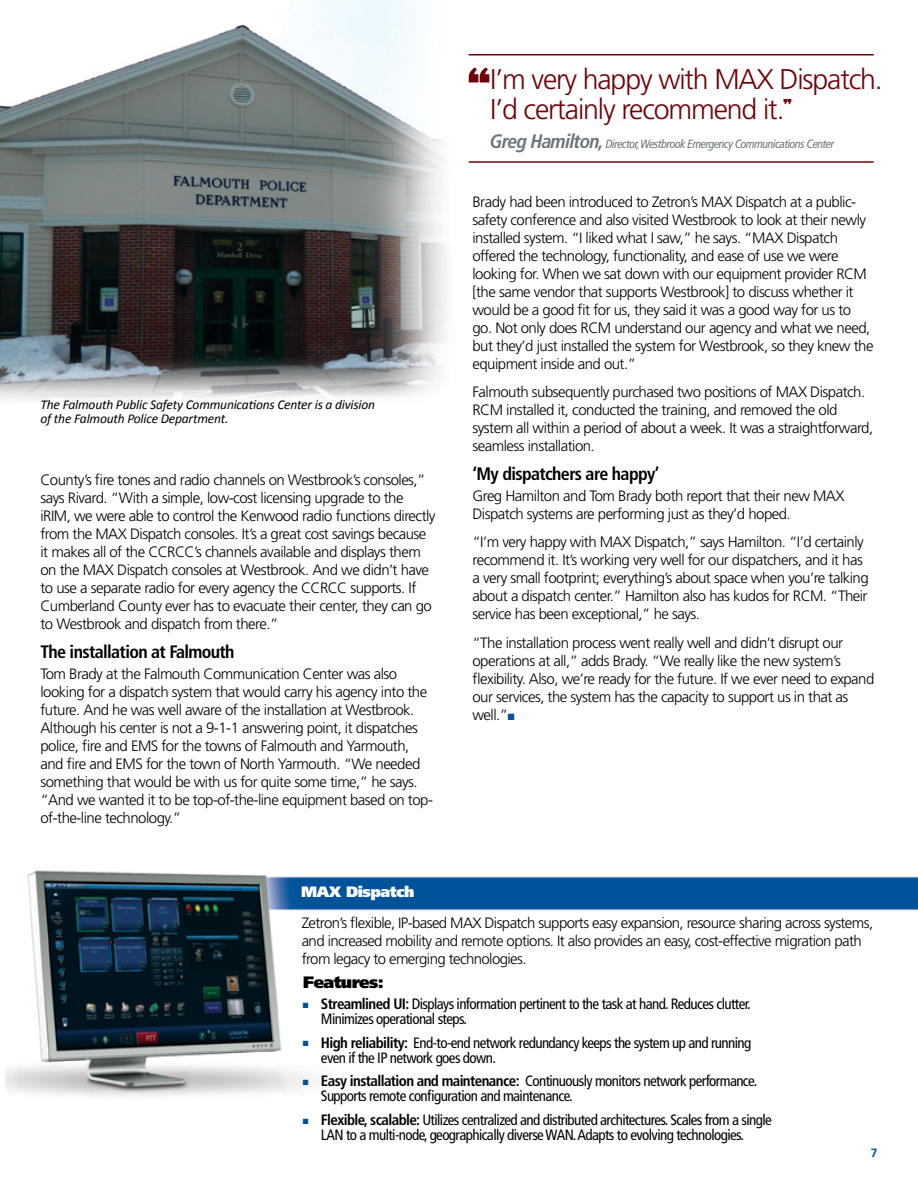
<style>
.page{position:relative;width:918px;height:1188px;background:#fff}
.page>*{position:absolute;margin:0;border:0;box-sizing:border-box;transform-origin:0 0}
.t1{font:300 28.5px/30px "Frutiger LT Std";letter-spacing:-.04em;color:#700008}
.t2{font:700 condensed 18px "Frutiger LT Std";letter-spacing:-.035em;color:#000}
.t3{font:900 16.5px "Frutiger LT Std";letter-spacing:-.03em;color:#000}
.t4{font:300 15px/18px "Frutiger LT Std";letter-spacing:-.035em;color:#000}
.t5{font:condensed 15px/15px "Frutiger LT Std";letter-spacing:-.04em;color:#000}
.t6{font:900 15px "Frutiger LT Std";letter-spacing:-.03em;color:#fff}
.t7{font:italic 13.5px/14.2px "Calibri";letter-spacing:-.015em;color:#000}
.t8{font:italic condensed 12px "Frutiger LT Pro";letter-spacing:-.04em;color:#6b767c}
.t9{font:700 12px "Frutiger LT Std";color:#00539b}
.s1{font-family:"Haettenschweiler";font-weight:400}
.s2{font-weight:700;font-size:19.5px}
.s3{color:#00539b}
.s4{font-weight:700}
</style>
<div class="page">
<img style="left:0;top:0;width:447px;height:401px">
<img style="left:5px;top:870px;width:913px;height:226px">
<hr style="left:469px;top:54px;width:405px;height:2px;background:#700008">
<hr style="left:469px;top:161px;width:405px;height:2px;background:#700008">
<svg style="left:469px;top:67px;width:20px;height:15px"></svg>
<p class="t7" style="left:40px;top:396px;width:336px">The Falmouth Public Safety Communications Center is a division of the Falmouth Police Department.</p>
<p class="t4" style="left:41px;top:471px;width:397px">County’s fire tones and radio channels on Westbrook’s consoles,” says Rivard. “With a simple, low-cost licensing upgrade to the iRIM, we were able to control the Kenwood radio functions directly from the MAX Dispatch consoles. It’s a great cost savings because it makes all of the CCRCC’s channels available and displays them on the MAX Dispatch consoles at Westbrook. And we didn’t have to use a separate radio for every agency the CCRCC supports. If Cumberland County ever has to evacuate their center, they can go to Westbrook and dispatch from there.”</p>
<p class="t2" style="left:40px;top:641px;width:196px">The installation at Falmouth</p>
<p class="t4" style="left:40px;top:665px;width:394px">Tom Brady at the Falmouth Communication Center was also looking for a dispatch system that would carry his agency into the future. And he was well aware of the installation at Westbrook.<br>Although his center is not a 9-1-1 answering point, it dispatches police, fire and EMS for the towns of Falmouth and Yarmouth, and fire and EMS for the town of North Yarmouth. “We needed something that would be with us for quite some time,” he says. “And we wanted it to be top-of-the-line equipment based on top&shy;of-the-line technology.”</p>
<p class="t6" style="left:301px;top:882px;width:115px">MAX Dispatch</p>
<h1 class="t1" style="left:490px;top:65px;width:394px">I’m very happy with MAX Dispatch.<br>I’d certainly recommend it.<span class="s1">”</span></h1>
<p class="t8" style="left:490px;top:137px;width:346px"><span class="s2">Greg Hamilton,</span> Director, Westbrook Emergency Communications Center</p>
<p class="t4" style="left:472px;top:193px;width:403px">Brady had been introduced to Zetron’s MAX Dispatch at a public&shy;safety conference and also visited Westbrook to look at their newly installed system. “I liked what I saw,” he says. “MAX Dispatch offered the technology, functionality, and ease of use we were looking for. When we sat down with our equipment provider RCM [the same vendor that supports Westbrook] to discuss whether it would be a good fit for us, they said it was a good way for us to go. Not only does RCM understand our agency and what we need, but they’d just installed the system for Westbrook, so they knew the equipment inside and out.”</p>
<p class="t4" style="left:472px;top:383px;width:402px">Falmouth subsequently purchased two positions of MAX Dispatch.<br>RCM installed it, conducted the training, and removed the old system all within a period of about a week. It was a straightforward, seamless installation.</p>
<p class="t2" style="left:472px;top:463px;width:188px">‘My dispatchers are happy’</p>
<p class="t4" style="left:472px;top:487px;width:374px">Greg Hamilton and Tom Brady both report that their new MAX<br>Dispatch systems are performing just as they’d hoped.</p>
<p class="t4" style="left:472px;top:533px;width:398px">“I’m very happy with MAX Dispatch,” says Hamilton. “I’d certainly recommend it. It’s working very well for our dispatchers, and it has a very small footprint; everything’s about space when you’re talking about a dispatch center.” Hamilton also has kudos for RCM. “Their service has been exceptional,” he says.</p>
<p class="t4" style="left:472px;top:634px;width:403px">“The installation process went really well and didn’t disrupt our operations at all,” adds Brady. “We really like the new system’s flexibility. Also, we’re ready for the future. If we ever need to expand our services, the system has the capacity to support us in that as well.”<span class="s3">■</span></p>
<p class="t4" style="left:302px;top:914px;width:573px">Zetron’s flexible, IP-based MAX Dispatch supports easy expansion, resource sharing across systems, and increased mobility and remote options. It also provides an easy, cost-effective migration path from legacy to emerging technologies.</p>
<p class="t3" style="left:303px;top:972px;width:82px">Features:</p>
<p class="t5" style="left:321px;top:997px;width:431px;text-indent:-32px"><span class="s3">•</span> <span class="s3">■</span> <span class="s4">Streamlined UI:</span> Displays information pertinent to the task at hand. Reduces clutter.<br>Minimizes operational steps.</p>
<p class="t5" style="left:321px;top:1035px;width:432px;text-indent:-32px"><span class="s3">•</span> <span class="s3">■</span> <span class="s4">High reliability:</span> End-to-end network redundancy keeps the system up and running even if the IP network goes down.</p>
<p class="t5" style="left:321px;top:1074px;width:438px;text-indent:-32px"><span class="s3">•</span> <span class="s3">■</span> <span class="s4">Easy installation and maintenance:</span> Continuously monitors network performance.<br>Supports remote configuration and maintenance.</p>
<p class="t5" style="left:289px;top:1112px;width:484px;text-align:center"><span class="s3">•</span> <span class="s3">■</span> <span class="s4">Flexible, scalable:</span> Utilizes centralized and distributed architectures. Scales from a single<br>LAN to a multi-node, geographically diverse WAN. Adapts to evolving technologies.</p>
<p class="t9" style="left:871px;top:1145px;width:8px">7</p>
</div>
